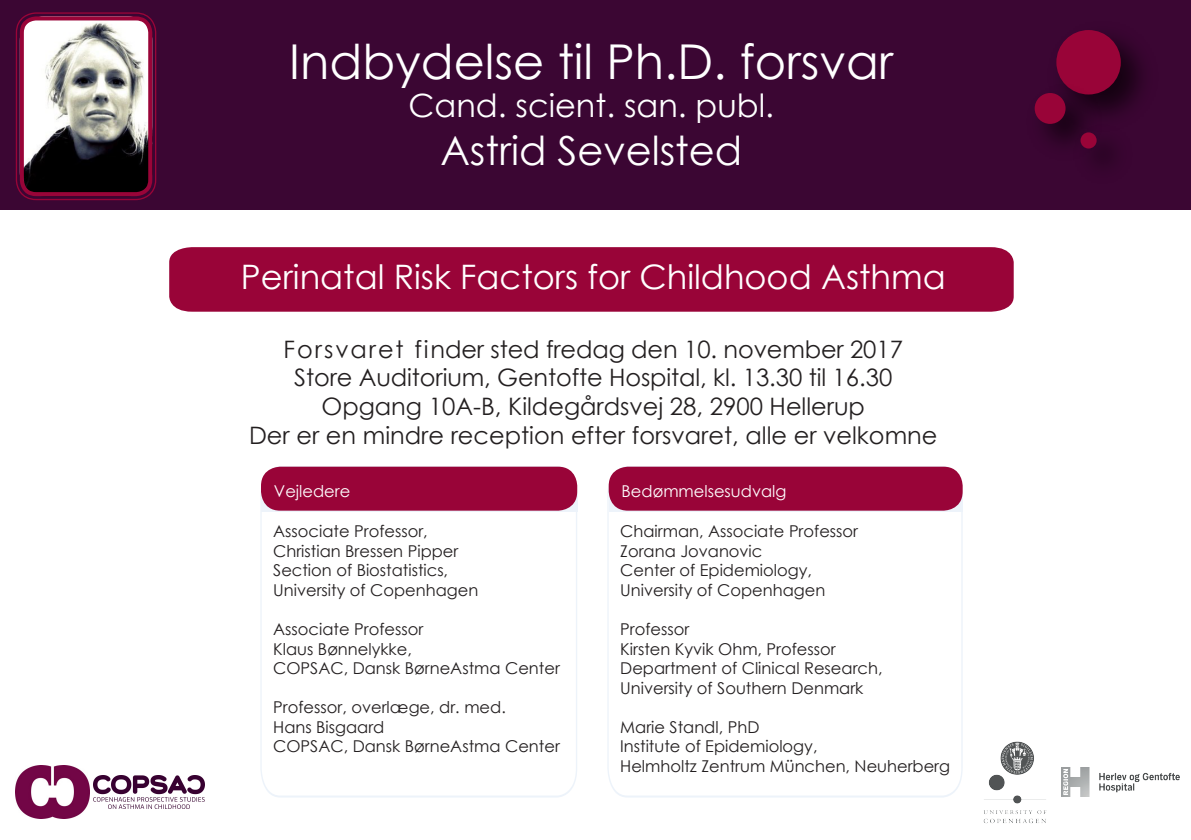
<style>
.page{position:relative;width:1191px;height:840px;background:#fff}
.page>*{position:absolute;margin:0;border:0;box-sizing:border-box;transform-origin:0 0}
.t1{font:48px "Century Gothic";color:#fff}
.t2{font:40px "Century Gothic";color:#fff}
.t3{font:33.6px "Century Gothic";color:#fff}
.t4{font:32px "Century Gothic";color:#fff}
.t5{font:24px/28.8px "Century Gothic";color:#231f20;text-align:center}
.t6{font:16.2px/19.6px "Century Gothic";color:#231f20}
.t7{font:16.2px "Century Gothic";color:#fff}
</style>
<div class="page">
<div style="left:0;top:0;width:1191px;height:209px;background:#3b0633"></div>
<div style="left:169px;top:247px;width:844px;height:64px;background:#990438"></div>
<svg style="left:260px;top:467px;width:317px;height:330px"></svg>
<svg style="left:607px;top:467px;width:355px;height:330px"></svg>
<svg style="left:261px;top:495px;width:316px;height:16px"></svg>
<svg style="left:608px;top:495px;width:354px;height:16px"></svg>
<div style="left:261px;top:466px;width:316px;height:44px;background:#990438;border-radius:19px"></div>
<div style="left:608px;top:466px;width:354px;height:44px;background:#990438;border-radius:19px"></div>
<img style="left:1094px;top:30px;width:47px;height:84px">
<div style="left:1056px;top:30px;width:64px;height:64px;background:#990438;border-radius:50%"></div>
<img style="left:1044px;top:75px;width:66px;height:68px">
<div style="left:1034px;top:93px;width:31px;height:31px;background:#990438;border-radius:50%"></div>
<img style="left:1064px;top:115px;width:47px;height:47px">
<div style="left:1080px;top:132px;width:16px;height:16px;background:#990438;border-radius:50%"></div>
<svg style="left:16px;top:12px;width:140px;height:188px;background:#8f7a81"></svg>
<img style="left:16px;top:765px;width:73px;height:53px">
<img style="left:93px;top:775px;width:111px;height:33px">
<img style="left:1061px;top:767px;width:118px;height:28px">
<img style="left:983px;top:741px;width:64px;height:83px">
<h1 class="t1" style="left:289px;top:32px;width:605px">Indbydelse til Ph.D. forsvar</h1>
<h3 class="t4" style="left:408px;top:86px;width:367px">Cand. scient. san. publ.</h3>
<h2 class="t2" style="left:440px;top:126px;width:303px">Astrid Sevelsted</h2>
<h3 class="t3" style="left:241px;top:256px;width:706px">Perinatal Risk Factors for Childhood Asthma</h3>
<h3 class="t5" style="left:249px;top:334px;width:690px">Forsvaret finder sted fredag den 10. november 2017<br>Store Auditorium, Gentofte Hospital, kl. 13.30 til 16.30<br>Opgang 10A-B, Kildegårdsvej 28, 2900 Hellerup<br>Der er en mindre reception efter forsvaret, alle er velkomne</h3>
<p class="t7" style="left:274px;top:481px;width:78px">Vejledere</p>
<p class="t7" style="left:621px;top:481px;width:166px">Bedømmelsesudvalg</p>
<p class="t6" style="left:273px;top:521px;width:207px">Associate Professor,<br>Christian Bressen Pipper<br>Section of Biostatistics,<br>University of Copenhagen</p>
<p class="t6" style="left:273px;top:619px;width:288px">Associate Professor<br>Klaus Bønnelykke,<br>COPSAC, Dansk BørneAstma Center</p>
<p class="t6" style="left:273px;top:697px;width:288px">Professor, overlæge, dr. med.<br>Hans Bisgaard<br>COPSAC, Dansk BørneAstma Center</p>
<p class="t6" style="left:620px;top:521px;width:239px">Chairman, Associate Professor<br>Zorana Jovanovic<br>Center of Epidemiology,<br>University of Copenhagen</p>
<p class="t6" style="left:620px;top:619px;width:264px">Professor<br>Kirsten Kyvik Ohm, Professor<br>Department of Clinical Research,<br>University of Southern Denmark</p>
<p class="t6" style="left:620px;top:716px;width:331px">Marie Standl, PhD<br>Institute of Epidemiology,<br>Helmholtz Zentrum München, Neuherberg</p>
</div>
